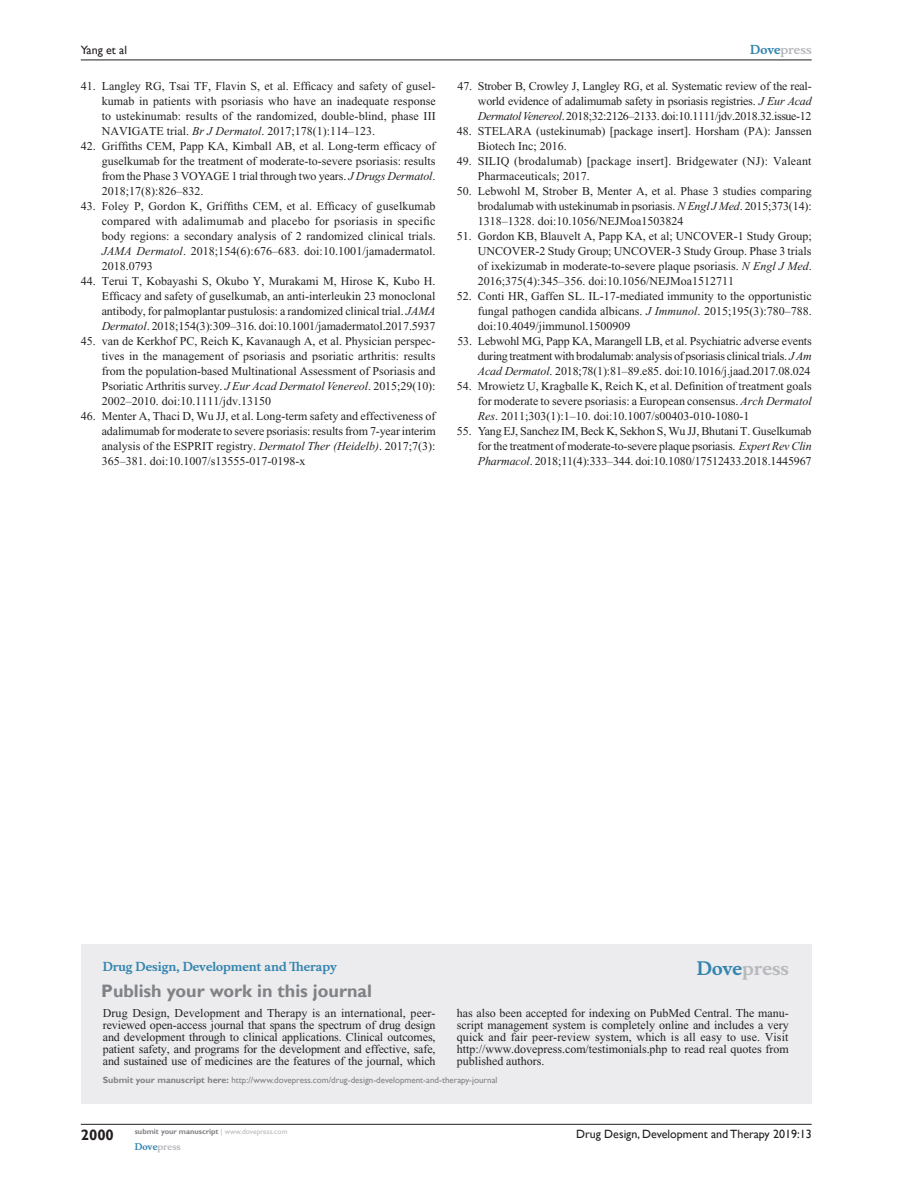
<style>
.page{position:relative;width:918px;height:1188px;background:#fff}
.page>*{position:absolute;margin:0;border:0;box-sizing:border-box;transform-origin:0 0}
.t1{font:700 18px "Gill Sans";color:#808285}
.t2{font:700 18px "Musee";color:#b8b9bc}
.t3{font:700 15px "Gill Sans";color:#231f20}
.RefNL2{font:12px/15px "Times New Roman";color:#231f20;text-align:justify}
.t4{font:12px "Gill Sans";color:#231f20}
.t5{font:700 12px "Musee";color:#3485ae}
.t6{font:700 12px "Musee";color:#b8b9bc}
.t7{font:9px "Gill Sans";color:#808285}
.t8{font:700 9px "Musee";color:#b8b9bc}
.t9{font:700 7.5px "Gill Sans";color:#808285}
.s1{font-style:italic}
.s2{color:#3485ae}
.s3{font-weight:700}
.s4{font-weight:400;color:#b8b9bc}
</style>
<div class="page">
<div style="left:81px;top:944px;width:731px;height:159px;background:#ececee"></div>
<hr style="left:81px;top:1124px;width:731px;height:1px;background:#231f20">
<hr style="left:81px;top:60px;width:731px;height:1px;background:#231f20">
<p class="t4" style="left:81px;top:43px;width:48px">Yang et al</p>
<p class="RefNL2" style="left:102px;top:79px;width:336px;text-indent:-21px">41. Langley RG, Tsai TF, Flavin S, et al. Efficacy and safety of gusel&shy;kumab in patients with psoriasis who have an inadequate response to ustekinumab: results of the randomized, double-blind, phase III NAVIGATE trial. <span class="s1">Br J Dermatol</span>. 2017;178(1):114–123.</p>
<p class="RefNL2" style="left:102px;top:139px;width:335px;text-indent:-21px">42. Griffiths CEM, Papp KA, Kimball AB, et al. Long-term efficacy of guselkumab for the treatment of moderate-to-severe psoriasis: results from the Phase 3 VOYAGE 1 trial through two years. <span class="s1">J Drugs Dermatol</span>.<br>2018;17(8):826–832.</p>
<p class="RefNL2" style="left:102px;top:199px;width:335px;text-indent:-21px">43. Foley P, Gordon K, Griffiths CEM, et al. Efficacy of guselkumab compared with adalimumab and placebo for psoriasis in specific body regions: a secondary analysis of 2 randomized clinical trials.<br><span class="s1">JAMA Dermatol</span>. 2018;154(6):676–683. doi:10.1001/jamadermatol.<br>2018.0793</p>
<p class="RefNL2" style="left:102px;top:274px;width:335px;text-indent:-21px">44. Terui T, Kobayashi S, Okubo Y, Murakami M, Hirose K, Kubo H.<br>Efficacy and safety of guselkumab, an anti-interleukin 23 monoclonal antibody, for palmoplantar pustulosis: a randomized clinical trial. <span class="s1">JAMA Dermatol</span>. 2018;154(3):309–316. doi:10.1001/jamadermatol.2017.5937</p>
<p class="RefNL2" style="left:102px;top:334px;width:335px;text-indent:-21px">45. van de Kerkhof PC, Reich K, Kavanaugh A, et al. Physician perspec&shy;tives in the management of psoriasis and psoriatic arthritis: results from the population-based Multinational Assessment of Psoriasis and Psoriatic Arthritis survey. <span class="s1">J Eur Acad Dermatol Venereol</span>. 2015;29(10):<br>2002–2010. doi:10.1111/jdv.13150</p>
<p class="RefNL2" style="left:102px;top:409px;width:336px;text-indent:-21px">46. Menter A, Thaci D, Wu JJ, et al. Long-term safety and effectiveness of adalimumab for moderate to severe psoriasis: results from 7-year interim analysis of the ESPRIT registry. <span class="s1">Dermatol Ther (Heidelb)</span>. 2017;7(3):<br>365–381. doi:10.1007/s13555-017-0198-x</p>
<p class="t6" style="left:750px;top:43px;width:63px"><span class="s2">Dove</span>press</p>
<p class="RefNL2" style="left:478px;top:79px;width:335px;text-indent:-20px">47. Strober B, Crowley J, Langley RG, et al. Systematic review of the real&shy;world evidence of adalimumab safety in psoriasis registries. <span class="s1">J Eur Acad Dermatol Venereol</span>. 2018;32:2126–2133. doi:10.1111/jdv.2018.32.issue-12</p>
<p class="RefNL2" style="left:478px;top:124px;width:335px;text-indent:-21px">48. STELARA (ustekinumab) [package insert]. Horsham (PA): Janssen<br>Biotech Inc; 2016.</p>
<p class="RefNL2" style="left:478px;top:154px;width:335px;text-indent:-21px">49. SILIQ (brodalumab) [package insert]. Bridgewater (NJ): Valeant<br>Pharmaceuticals; 2017.</p>
<p class="RefNL2" style="left:478px;top:184px;width:335px;text-indent:-21px">50. Lebwohl M, Strober B, Menter A, et al. Phase 3 studies comparing brodalumab with ustekinumab in psoriasis. <span class="s1">N Engl J Med</span>. 2015;373(14):<br>1318–1328. doi:10.1056/NEJMoa1503824</p>
<p class="RefNL2" style="left:478px;top:229px;width:335px;text-indent:-21px">51. Gordon KB, Blauvelt A, Papp KA, et al; UNCOVER-1 Study Group; UNCOVER-2 Study Group; UNCOVER-3 Study Group. Phase 3 trials of ixekizumab in moderate-to-severe plaque psoriasis. <span class="s1">N Engl J Med</span>.<br>2016;375(4):345–356. doi:10.1056/NEJMoa1512711</p>
<p class="RefNL2" style="left:478px;top:289px;width:335px;text-indent:-21px">52. Conti HR, Gaffen SL. IL-17-mediated immunity to the opportunistic fungal pathogen candida albicans. <span class="s1">J Immunol</span>. 2015;195(3):780–788. doi:10.4049/jimmunol.1500909</p>
<p class="RefNL2" style="left:478px;top:334px;width:335px;text-indent:-21px">53. Lebwohl MG, Papp KA, Marangell LB, et al. Psychiatric adverse events during treatment with brodalumab: analysis of psoriasis clinical trials. <span class="s1">J Am Acad Dermatol</span>. 2018;78(1):81–89.e85. doi:10.1016/j.jaad.2017.08.024</p>
<p class="RefNL2" style="left:478px;top:379px;width:335px;text-indent:-21px">54. Mrowietz U, Kragballe K, Reich K, et al. Definition of treatment goals for moderate to severe psoriasis: a European consensus. <span class="s1">Arch Dermatol Res</span>. 2011;303(1):1–10. doi:10.1007/s00403-010-1080-1</p>
<p class="RefNL2" style="left:478px;top:424px;width:335px;text-indent:-21px">55. Yang EJ, Sanchez IM, Beck K, Sekhon S, Wu JJ, Bhutani T. Guselkumab for the treatment of moderate-to-severe plaque psoriasis. <span class="s1">Expert Rev Clin Pharmacol</span>. 2018;11(4):333–344. doi:10.1080/17512433.2018.1445967</p>
<p class="t5" style="left:103px;top:959px;width:236px">Drug Design, Development and Therapy</p>
<h1 class="t1" style="left:101px;top:980px;width:272px">Publish your work in this journal</h1>
<h1 class="t2" style="left:697px;top:958px;width:94px"><span class="s2">Dove</span>press</h1>
<p class="RefNL2" style="left:103px;top:1007px;width:334px;line-height:12px">Drug Design, Development and Therapy is an international, peer&shy;reviewed open-access journal that spans the spectrum of drug design and development through to clinical applications. Clinical outcomes, patient safety, and programs for the development and effective, safe, and sustained use of medicines are the features of the journal, which</p>
<p class="RefNL2" style="left:457px;top:1007px;width:333px;line-height:12px">has also been accepted for indexing on PubMed Central. The manu&shy;script management system is completely online and includes a very quick and fair peer-review system, which is all easy to use. Visit http://www.dovepress.com/testimonials.php to read real quotes from published authors.</p>
<p class="t7" style="left:103px;top:1075px;width:396px"><span class="s3">Submit your manuscript here:</span> http://www.dovepress.com/drug-design-development-and-therapy-journal</p>
<p class="t3" style="left:81px;top:1126px;width:35px">2000</p>
<p class="t9" style="left:135px;top:1127px;width:154px">submit your manuscript <span class="s4">| www.dovepress.com</span></p>
<p class="t8" style="left:135px;top:1141px;width:48px"><span class="s2">Dove</span>press</p>
<p class="t4" style="left:576px;top:1127px;width:237px">Drug Design, Development and Therapy 2019:13</p>
</div>
